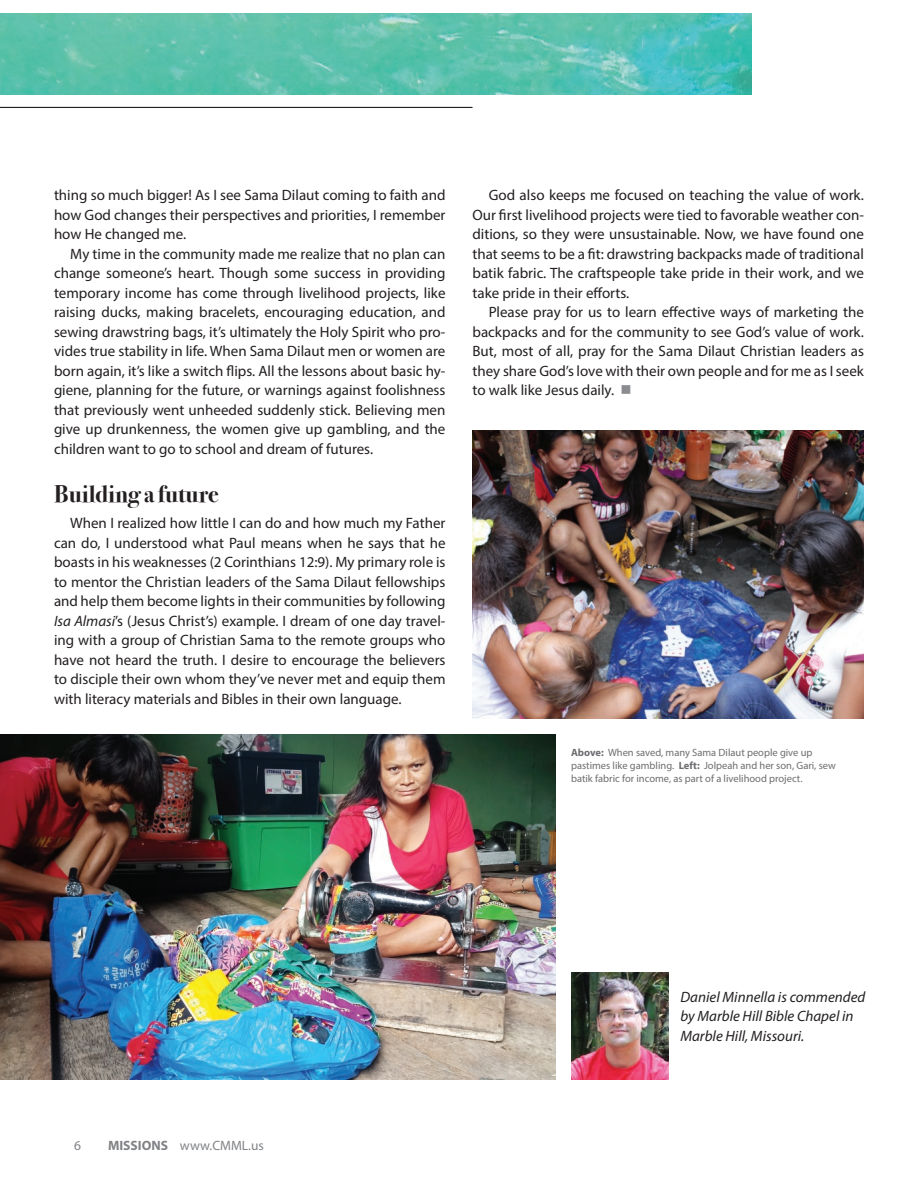
<style>
.page{position:relative;width:918px;height:1188px;background:#fff}
.page>*{position:absolute;margin:0;border:0;box-sizing:border-box;transform-origin:0 0}
.Minnella_bheds{font:700 24px "Bodoni Svty Two ITCTT";color:#231f20}
.Body_Text{font:15px/19.5px "Myriad Pro";color:#231f20;text-align:justify}
.Bio{font:italic 15px/19.5px "Myriad Pro";color:#231f20}
.PAGE____left_pg{font:13.5px "Myriad Pro";color:#808285}
.t1{font:10.5px/12.6px "Myriad Pro";color:#6c6d70}
.s1{font-style:italic}
.s2{color:#8a8c8f}
.s3{font-weight:700}
</style>
<div class="page">
<img style="left:0;top:14px;width:752px;height:80px">
<hr style="left:0;top:107px;width:472px;height:1px;background:#231f20">
<img style="left:0;top:734px;width:555px;height:346px">
<img style="left:472px;top:430px;width:392px;height:289px">
<img style="left:571px;top:972px;width:97px;height:108px">
<p class="Body_Text" style="left:54px;top:185px;width:393px">thing so much bigger! As I see Sama Dilaut coming to faith and how God changes their perspectives and priorities, I remember how He changed me.</p>
<p class="Body_Text" style="left:54px;top:244px;width:393px;text-indent:16px">My time in the community made me realize that no plan can change someone’s heart. Though some success in providing temporary income has come through livelihood projects, like raising ducks, making bracelets, encouraging education, and sewing drawstring bags, it’s ultimately the Holy Spirit who pro&shy;vides true stability in life. When Sama Dilaut men or women are born again, it’s like a switch flips. All the lessons about basic hy&shy;giene, planning for the future, or warnings against foolishness that previously went unheeded suddenly stick. Believing men give up drunkenness, the women give up gambling, and the children want to go to school and dream of futures.</p>
<p class="Minnella_bheds" style="left:54px;top:474px;width:166px">Building a future</p>
<p class="Body_Text" style="left:54px;top:513px;width:393px;text-indent:16px">When I realized how little I can do and how much my Father can do, I understood what Paul means when he says that he boasts in his weaknesses (2 Corinthians 12:9). My primary role is to mentor the Christian leaders of the Sama Dilaut fellowships and help them become lights in their communities by following <span class="s1">Isa Almasi</span>’s (Jesus Christ’s) example. I dream of one day travel&shy;ing with a group of Christian Sama to the remote groups who have not heard the truth. I desire to encourage the believers to disciple their own whom they’ve never met and equip them with literacy materials and Bibles in their own language.</p>
<p class="Body_Text" style="left:472px;top:185px;width:393px;text-indent:16px">God also keeps me focused on teaching the value of work.<br>Our first livelihood projects were tied to favorable weather con&shy;ditions, so they were unsustainable. Now, we have found one that seems to be a fit: drawstring backpacks made of traditional batik fabric. The craftspeople take pride in their work, and we take pride in their efforts.</p>
<p class="Body_Text" style="left:472px;top:302px;width:393px;text-indent:16px">Please pray for us to learn effective ways of marketing the backpacks and for the community to see God’s value of work.<br>But, most of all, pray for the Sama Dilaut Christian leaders as they share God’s love with their own people and for me as I seek to walk like Jesus daily. <span class="s2">■</span></p>
<p class="t1" style="left:571px;top:746px;width:266px"><span class="s3">Above:</span> When saved, many Sama Dilaut people give up pastimes like gambling. <span class="s3">Left:</span> Jolpeah and her son, Gari, sew batik fabric for income, as part of a livelihood project.</p>
<p class="PAGE____left_pg" style="left:74px;top:1137px;width:8px">6</p>
<p class="PAGE____left_pg" style="left:108px;top:1137px;width:157px"><span class="s3">MISSIONS</span> www.CMML.us</p>
<p class="Bio" style="left:680px;top:987px;width:186px">Daniel Minnella is commended by Marble Hill Bible Chapel in<br>Marble Hill, Missouri.</p>
</div>
